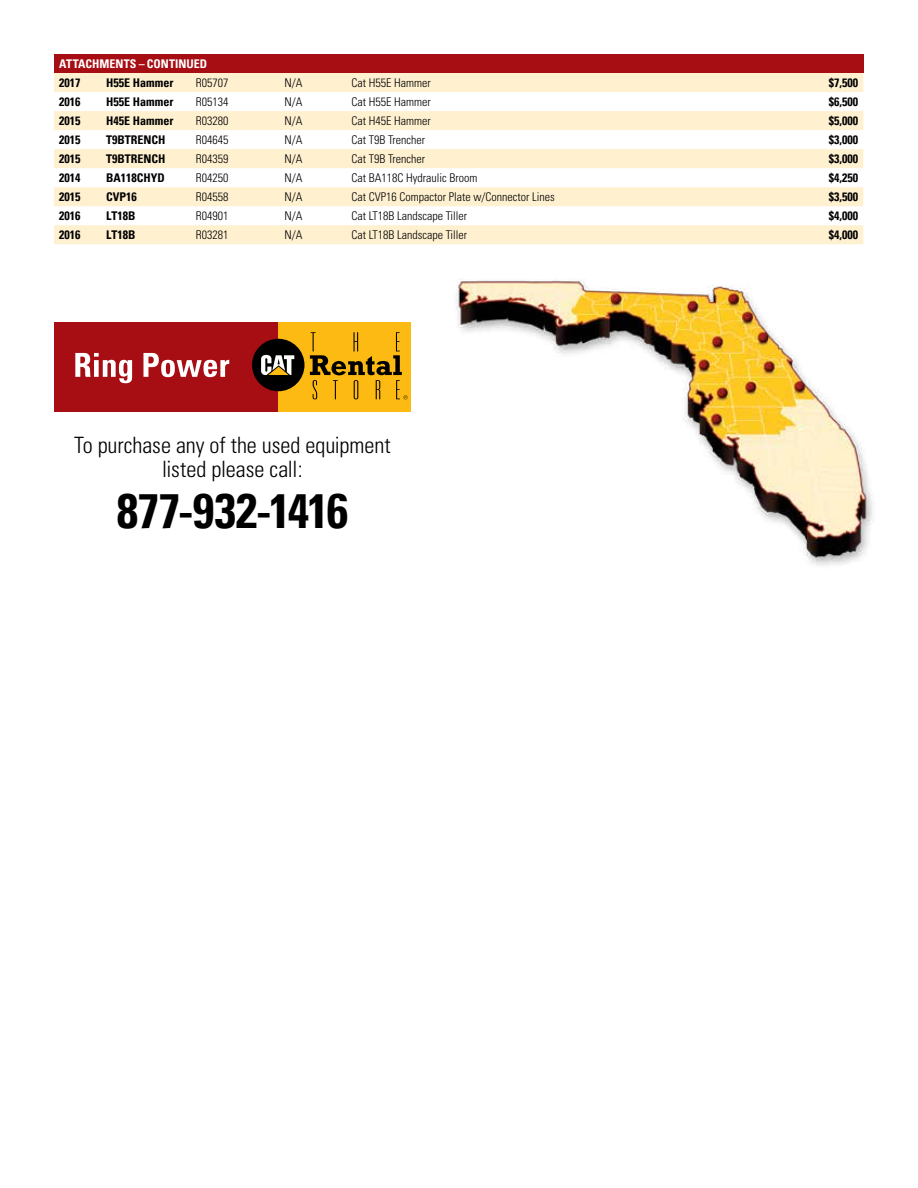
<style>
.page{position:relative;width:918px;height:1188px;background:#fff}
.page>*{position:absolute;margin:0;border:0;box-sizing:border-box;transform-origin:0 0}
.t1{font:700 condensed 48px "Univers";letter-spacing:-.01em;color:#000}
.t2{font:300 condensed 22.5px/24px "Univers";letter-spacing:-.005em;color:#000;text-align:center}
.t3{font:300 condensed 12px "Univers";color:#000}
.t4{font:700 condensed 12px "Univers";color:#000}
.t5{font:700 condensed 12px "Univers";color:#fff}
</style>
<div class="page">
<div style="left:54px;top:54px;width:809px;height:19px;background:#a70e13"></div>
<svg style="left:54px;top:73px;width:809px;height:171px;fill:#fff1d0"></svg>
<img style="left:456px;top:279px;width:417px;height:286px">
<div style="left:54px;top:322px;width:225px;height:90px;background:#a70e13"></div>
<div style="left:279px;top:322px;width:132px;height:90px;background:#fdba12"></div>
<div style="left:252px;top:339px;width:52px;height:52px;background:#000;border-radius:50%"></div>
<svg style="left:261px;top:355px;width:33px;height:20px"></svg>
<svg style="left:310px;top:332px;width:98px;height:67px"></svg>
<svg style="left:75px;top:353px;width:57px;height:30px"></svg>
<svg style="left:143px;top:353px;width:86px;height:24px"></svg>
<p class="t5" style="left:59px;top:56px;width:150px">ATTACHMENTS – CONTINUED</p>
<p class="t4" style="left:59px;top:75px;width:23px">2017</p>
<p class="t4" style="left:106px;top:75px;width:69px">H55E Hammer</p>
<p class="t3" style="left:196px;top:75px;width:34px">R05707</p>
<p class="t3" style="left:284px;top:75px;width:19px">N/A</p>
<p class="t3" style="left:351px;top:75px;width:81px">Cat H55E Hammer</p>
<p class="t4" style="left:829px;top:75px;width:31px">$7,500</p>
<p class="t4" style="left:59px;top:94px;width:23px">2016</p>
<p class="t4" style="left:106px;top:94px;width:69px">H55E Hammer</p>
<p class="t3" style="left:196px;top:94px;width:34px">R05134</p>
<p class="t3" style="left:284px;top:94px;width:19px">N/A</p>
<p class="t3" style="left:351px;top:94px;width:81px">Cat H55E Hammer</p>
<p class="t4" style="left:829px;top:94px;width:31px">$6,500</p>
<p class="t4" style="left:59px;top:113px;width:23px">2015</p>
<p class="t4" style="left:106px;top:113px;width:69px">H45E Hammer</p>
<p class="t3" style="left:196px;top:113px;width:34px">R03280</p>
<p class="t3" style="left:284px;top:113px;width:19px">N/A</p>
<p class="t3" style="left:351px;top:113px;width:81px">Cat H45E Hammer</p>
<p class="t4" style="left:829px;top:113px;width:31px">$5,000</p>
<p class="t4" style="left:59px;top:132px;width:23px">2015</p>
<p class="t4" style="left:106px;top:132px;width:61px">T9BTRENCH</p>
<p class="t3" style="left:196px;top:133px;width:34px">R04645</p>
<p class="t3" style="left:284px;top:133px;width:19px">N/A</p>
<p class="t3" style="left:351px;top:133px;width:75px">Cat T9B Trencher</p>
<p class="t4" style="left:829px;top:132px;width:31px">$3,000</p>
<p class="t4" style="left:59px;top:151px;width:23px">2015</p>
<p class="t4" style="left:106px;top:151px;width:61px">T9BTRENCH</p>
<p class="t3" style="left:196px;top:152px;width:34px">R04359</p>
<p class="t3" style="left:284px;top:152px;width:19px">N/A</p>
<p class="t3" style="left:351px;top:152px;width:75px">Cat T9B Trencher</p>
<p class="t4" style="left:829px;top:151px;width:31px">$3,000</p>
<p class="t4" style="left:59px;top:170px;width:23px">2014</p>
<p class="t4" style="left:106px;top:170px;width:60px">BA118CHYD</p>
<p class="t3" style="left:196px;top:171px;width:34px">R04250</p>
<p class="t3" style="left:284px;top:171px;width:19px">N/A</p>
<p class="t3" style="left:351px;top:171px;width:127px">Cat BA118C Hydraulic Broom</p>
<p class="t4" style="left:829px;top:170px;width:31px">$4,250</p>
<p class="t4" style="left:59px;top:189px;width:23px">2015</p>
<p class="t4" style="left:106px;top:189px;width:32px">CVP16</p>
<p class="t3" style="left:196px;top:190px;width:34px">R04558</p>
<p class="t3" style="left:284px;top:190px;width:19px">N/A</p>
<p class="t3" style="left:351px;top:190px;width:205px">Cat CVP16 Compactor Plate w/Connector Lines</p>
<p class="t4" style="left:829px;top:189px;width:31px">$3,500</p>
<p class="t4" style="left:59px;top:208px;width:23px">2016</p>
<p class="t4" style="left:106px;top:208px;width:31px">LT18B</p>
<p class="t3" style="left:196px;top:209px;width:34px">R04901</p>
<p class="t3" style="left:284px;top:209px;width:19px">N/A</p>
<p class="t3" style="left:351px;top:209px;width:117px">Cat LT18B Landscape Tiller</p>
<p class="t4" style="left:829px;top:208px;width:31px">$4,000</p>
<p class="t4" style="left:59px;top:227px;width:23px">2016</p>
<p class="t4" style="left:106px;top:227px;width:31px">LT18B</p>
<p class="t3" style="left:196px;top:228px;width:34px">R03281</p>
<p class="t3" style="left:284px;top:228px;width:19px">N/A</p>
<p class="t3" style="left:351px;top:228px;width:117px">Cat LT18B Landscape Tiller</p>
<p class="t4" style="left:829px;top:227px;width:31px">$4,000</p>
<h2 class="t2" style="left:74px;top:433px;width:318px">To purchase any of the used equipment listed please call:</h2>
<h1 class="t1" style="left:117px;top:481px;width:233px">877-932-1416</h1>
</div>
